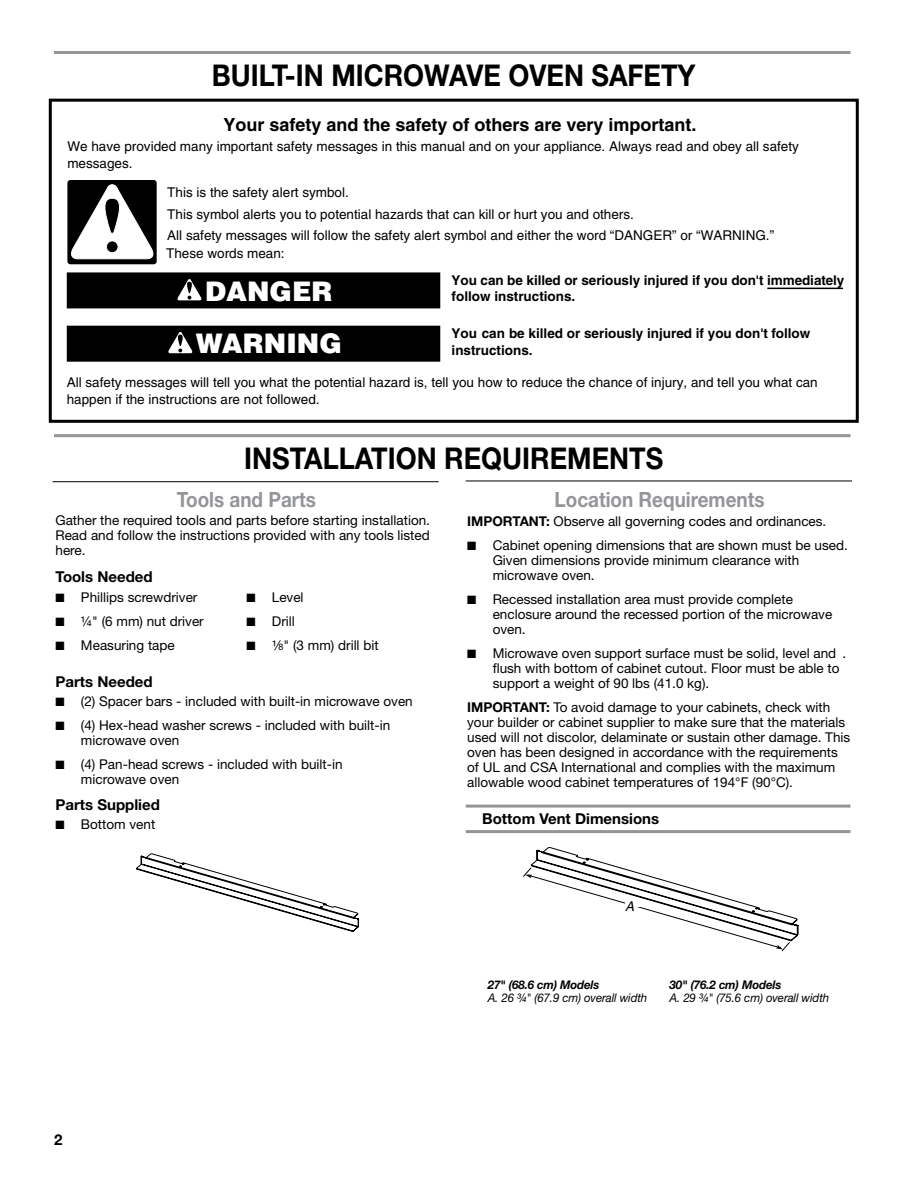
<style>
.page{position:relative;width:918px;height:1188px;background:#fff}
.page>*{position:absolute;margin:0;border:0;box-sizing:border-box;transform-origin:0 0}
.t1{font:700 30px "Helvetica Neue LT Std";color:#000;scale:.9 1}
.t2{font:900 27px/52.8px "Helvetica";color:#fff;text-align:center}
.t3{font:700 21px "Helvetica Neue LT Std";color:#939598;scale:.9 1}
.t4{font:700 18px "Helvetica";color:#000}
.t5{font:700 15px "Helvetica Neue LT Std";color:#000}
.t6{font:700 15px "Helvetica Neue LT Std";color:#000}
.t7{font:13.5px/15px "Helvetica Neue LT Std";color:#000}
.t8{font:13.5px/17.2px "Helvetica";color:#000}
.t9{font:700 13.5px "Helvetica";color:#000}
.t10{font:italic 13.5px "Helvetica";color:#000}
.t11{font:italic 12px "Helvetica Neue LT Std";letter-spacing:-.01em;color:#000;scale:.96 1}
.t12{font:italic 700 12px "Helvetica Neue LT Std";letter-spacing:-.01em;color:#000;scale:.96 1}
.s1{font-weight:700}
.s2{font-size:9px}
</style>
<div class="page">
<svg style="left:303px;top:98px;width:398px;height:1px"></svg>
<div style="left:67px;top:272px;width:373px;height:36px;background:#000"></div>
<div style="left:49px;top:99px;width:810px;height:324px;border:3px solid #000"></div>
<div style="left:67px;top:326px;width:373px;height:36px;background:#000"></div>
<svg style="left:69px;top:181px;width:86px;height:82px"></svg>
<div style="left:67px;top:180px;width:90px;height:84px;border:3px solid #000;border-radius:2px"></div>
<svg style="left:69px;top:185px;width:86px;height:74px"></svg>
<hr style="left:767px;top:288px;width:76px;height:1px;background:#000">
<svg style="left:177px;top:279px;width:25px;height:22px"></svg>
<svg style="left:168px;top:332px;width:25px;height:22px"></svg>
<hr style="left:54px;top:51px;width:796px;height:3px;background:#939598">
<svg style="left:251px;top:437px;width:272px;height:1px"></svg>
<svg style="left:529px;top:437px;width:137px;height:44px"></svg>
<hr style="left:54px;top:434px;width:796px;height:3px;background:#939598">
<hr style="left:52px;top:481px;width:387px;height:1px;background:#000">
<hr style="left:466px;top:481px;width:386px;height:1px;background:#000">
<hr style="left:466px;top:805px;width:384px;height:3px;background:#939598">
<hr style="left:466px;top:830px;width:384px;height:3px;background:#939598">
<svg style="left:523px;top:847px;width:275px;height:104px"></svg>
<div style="left:625px;top:899px;width:18px;height:8px;background:#fff"></div>
<svg style="left:136px;top:854px;width:223px;height:78px"></svg>
<h1 class="t1" style="left:212px;top:57px;width:539px">BUILT-IN MICROWAVE OVEN SAFETY</h1>
<h3 class="t4" style="left:224px;top:114px;width:475px">Your safety and the safety of others are very important.</h3>
<p class="t8" style="left:67px;top:138px;width:733px">We have provided many important safety messages in this manual and on your appliance. Always read and obey all safety messages.</p>
<p class="t8" style="left:167px;top:181px;width:608px;line-height:21.8px">This is the safety alert symbol.<br>This symbol alerts you to potential hazards that can kill or hurt you and others.<br>All safety messages will follow the safety alert symbol and either the word “DANGER” or “WARNING.”</p>
<p class="t8" style="left:166px;top:244px;width:120px">These words mean:</p>
<p class="t9" style="left:452px;top:288px;width:125px">follow instructions.</p>
<p class="t9" style="left:452px;top:272px;width:394px">You can be killed or seriously injured if you don't immediately</p>
<h2 class="t2" style="left:196px;top:264px;width:147px">DANGER<br>WARNING</h2>
<p class="t9" style="left:452px;top:325px;width:360px">You can be killed or seriously injured if you don't follow</p>
<p class="t8" style="left:67px;top:373px;width:753px">All safety messages will tell you what the potential hazard is, tell you how to reduce the chance of injury, and tell you what can happen if the instructions are not followed.</p>
<p class="t9" style="left:452px;top:342px;width:83px">instructions.</p>
<h1 class="t1" style="left:244px;top:440px;width:467px">INSTALLATION REQUIREMENTS</h1>
<h3 class="t3" style="left:177px;top:486px;width:156px">Tools and Parts</h3>
<h3 class="t3" style="left:555px;top:486px;width:235px">Location Requirements</h3>
<p class="t7" style="left:56px;top:512px;width:376px;text-align:justify">Gather the required tools and parts before starting installation.<br>Read and follow the instructions provided with any tools listed here.</p>
<p class="t7" style="left:467px;top:514px;width:361px"><span class="s1">IMPORTANT:</span> Observe all governing codes and ordinances.</p>
<p class="t7" style="left:493px;top:538px;width:357px;text-indent:-25px">■ Cabinet opening dimensions that are shown must be used.<br>Given dimensions provide minimum clearance with microwave oven.</p>
<p class="t7" style="left:493px;top:592px;width:341px;text-indent:-25px">■ Recessed installation area must provide complete enclosure around the recessed portion of the microwave oven.</p>
<p class="t7" style="left:493px;top:646px;width:355px;text-indent:-26px">■ Microwave oven support surface must be solid, level and . flush with bottom of cabinet cutout. Floor must be able to support a weight of 90 lbs (41.0 kg).</p>
<p class="t7" style="left:467px;top:700px;width:385px"><span class="s1">IMPORTANT:</span> To avoid damage to your cabinets, check with your builder or cabinet supplier to make sure that the materials used will not discolor, delaminate or sustain other damage. This oven has been designed in accordance with the requirements of UL and CSA International and complies with the maximum allowable wood cabinet temperatures of 194°F (90°C).</p>
<p class="t5" style="left:56px;top:568px;width:99px">Tools Needed</p>
<p class="t7" style="left:56px;top:589px;width:143px">■ Phillips screwdriver</p>
<p class="t7" style="left:56px;top:613px;width:150px">■ ¼" (6 mm) nut driver</p>
<p class="t7" style="left:56px;top:637px;width:121px">■ Measuring tape</p>
<p class="t7" style="left:246px;top:589px;width:59px">■ Level</p>
<p class="t7" style="left:246px;top:613px;width:50px">■ Drill</p>
<p class="t7" style="left:246px;top:637px;width:134px">■ ¹⁄<span class="s2">8</span>" (3 mm) drill bit</p>
<p class="t5" style="left:56px;top:672px;width:99px">Parts Needed</p>
<p class="t7" style="left:56px;top:694px;width:359px">■ (2) Spacer bars - included with built-in microwave oven</p>
<p class="t7" style="left:81px;top:718px;width:311px;text-indent:-25px">■ (4) Hex-head washer screws - included with built-in microwave oven</p>
<p class="t7" style="left:81px;top:757px;width:263px;text-indent:-25px">■ (4) Pan-head screws - included with built-in microwave oven</p>
<p class="t5" style="left:56px;top:795px;width:106px">Parts Supplied</p>
<p class="t7" style="left:56px;top:817px;width:101px">■ Bottom vent</p>
<p class="t5" style="left:482px;top:810px;width:178px">Bottom Vent Dimensions</p>
<p class="t6" style="left:54px;top:1130px;width:10px">2</p>
<p class="t10" style="left:625px;top:899px;width:11px">A</p>
<p class="t12" style="left:488px;top:977px;width:118px">27" (68.6 cm) Models</p>
<p class="t11" style="left:488px;top:991px;width:168px">A. 26 ¾" (67.9 cm) overall width</p>
<p class="t12" style="left:670px;top:977px;width:118px">30" (76.2 cm) Models</p>
<p class="t11" style="left:670px;top:991px;width:168px">A. 29 ¾" (75.6 cm) overall width</p>
</div>
